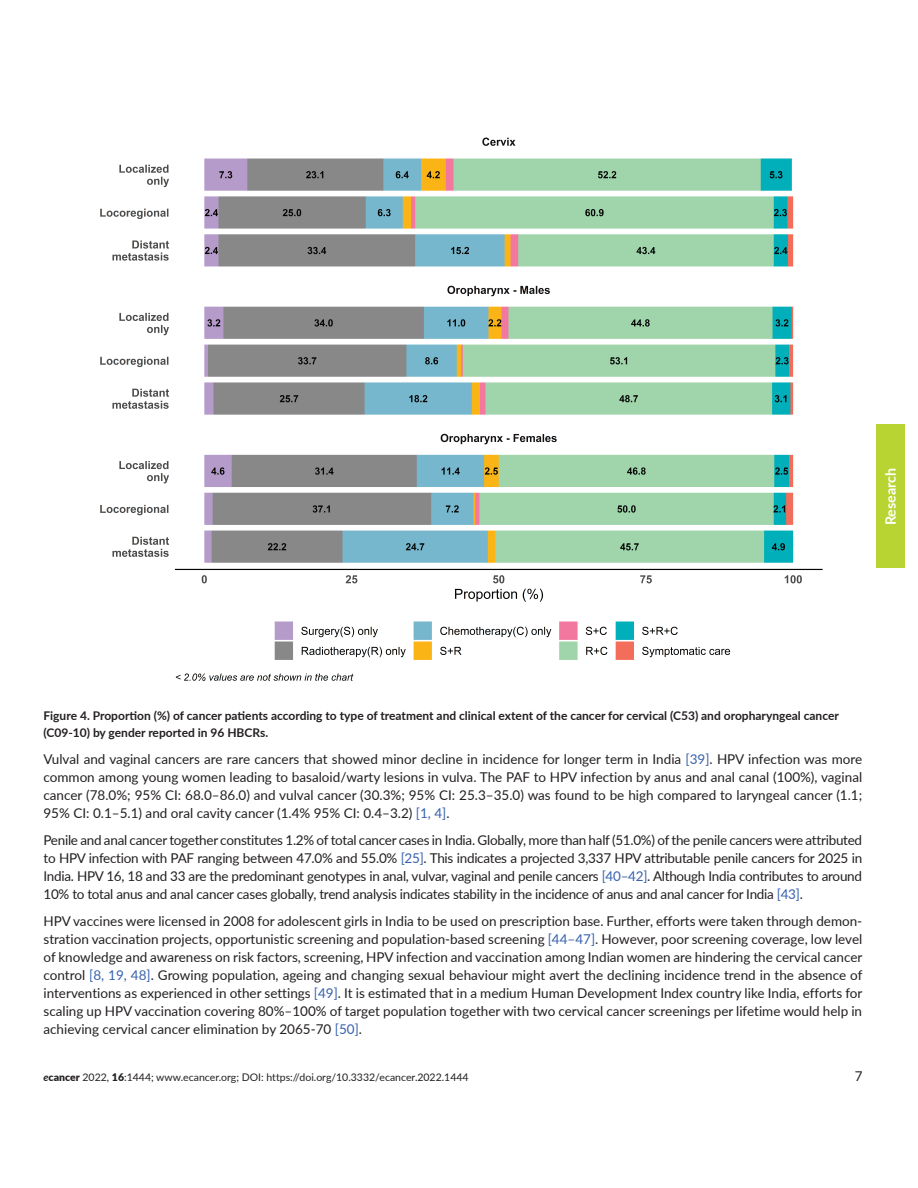
<style>
.page{position:relative;width:918px;height:1188px;background:#fff}
.page>*{position:absolute;margin:0;border:0;box-sizing:border-box;transform-origin:0 0}
.t1{font:700 14.25px "Lato";color:#fff}
.t2{font:13.5px/18px "Lato";color:#231f20;text-align:justify}
.t3{font:700 12px/16.5px "Lato";color:#231f20}
.t4{font:10.5px "Lato";color:#231f20}
.s1{color:#3862ae}
.s2{font-weight:700;font-style:italic}
.s3{font-weight:900}
</style>
<div class="page">
<div style="left:876px;top:425px;width:29px;height:143px;background:#b8d432"></div>
<img style="left:100px;top:137px;width:723px;height:544px">
<p class="t1" style="left:880px;top:525px;width:59px;rotate:-90deg">Research</p>
<p class="t3" style="left:44px;top:707px;width:797px">Figure 4. Proportion (%) of cancer patients according to type of treatment and clinical extent of the cancer for cervical (C53) and oropharyngeal cancer (C09-10) by gender reported in 96 HBCRs.</p>
<p class="t2" style="left:44px;top:749px;width:820px">Vulval and vaginal cancers are rare cancers that showed minor decline in incidence for longer term in India <span class="s1">[39]</span>. HPV infection was more common among young women leading to basaloid/warty lesions in vulva. The PAF to HPV infection by anus and anal canal (100%), vaginal cancer (78.0%; 95% CI: 68.0–86.0) and vulval cancer (30.3%; 95% CI: 25.3–35.0) was found to be high compared to laryngeal cancer (1.1; 95% CI: 0.1–5.1) and oral cavity cancer (1.4% 95% CI: 0.4–3.2) <span class="s1">[1, 4]</span>.</p>
<p class="t2" style="left:44px;top:830px;width:820px">Penile and anal cancer together constitutes 1.2% of total cancer cases in India. Globally, more than half (51.0%) of the penile cancers were attributed to HPV infection with PAF ranging between 47.0% and 55.0% <span class="s1">[25]</span>. This indicates a projected 3,337 HPV attributable penile cancers for 2025 in India. HPV 16, 18 and 33 are the predominant genotypes in anal, vulvar, vaginal and penile cancers <span class="s1">[40–42]</span>. Although India contributes to around 10% to total anus and anal cancer cases globally, trend analysis indicates stability in the incidence of anus and anal cancer for India <span class="s1">[43]</span>.</p>
<p class="t2" style="left:44px;top:911px;width:821px">HPV vaccines were licensed in 2008 for adolescent girls in India to be used on prescription base. Further, efforts were taken through demon&shy;stration vaccination projects, opportunistic screening and population-based screening <span class="s1">[44–47]</span>. However, poor screening coverage, low level of knowledge and awareness on risk factors, screening, HPV infection and vaccination among Indian women are hindering the cervical cancer control <span class="s1">[8, 19, 48]</span>. Growing population, ageing and changing sexual behaviour might avert the declining incidence trend in the absence of interventions as experienced in other settings <span class="s1">[49]</span>. It is estimated that in a medium Human Development Index country like India, efforts for scaling up HPV vaccination covering 80%–100% of target population together with two cervical cancer screenings per lifetime would help in achieving cervical cancer elimination by 2065-70 <span class="s1">[50]</span>.</p>
<p class="t4" style="left:44px;top:1070px;width:427px"><span class="s2">e</span><span class="s3">cancer</span> 2022, <span class="s3">16</span>:1444; www.ecancer.org; DOI: https://doi.org/10.3332/ecancer.2022.1444</p>
<p class="t2" style="left:855px;top:1067px;width:9px">7</p>
</div>
